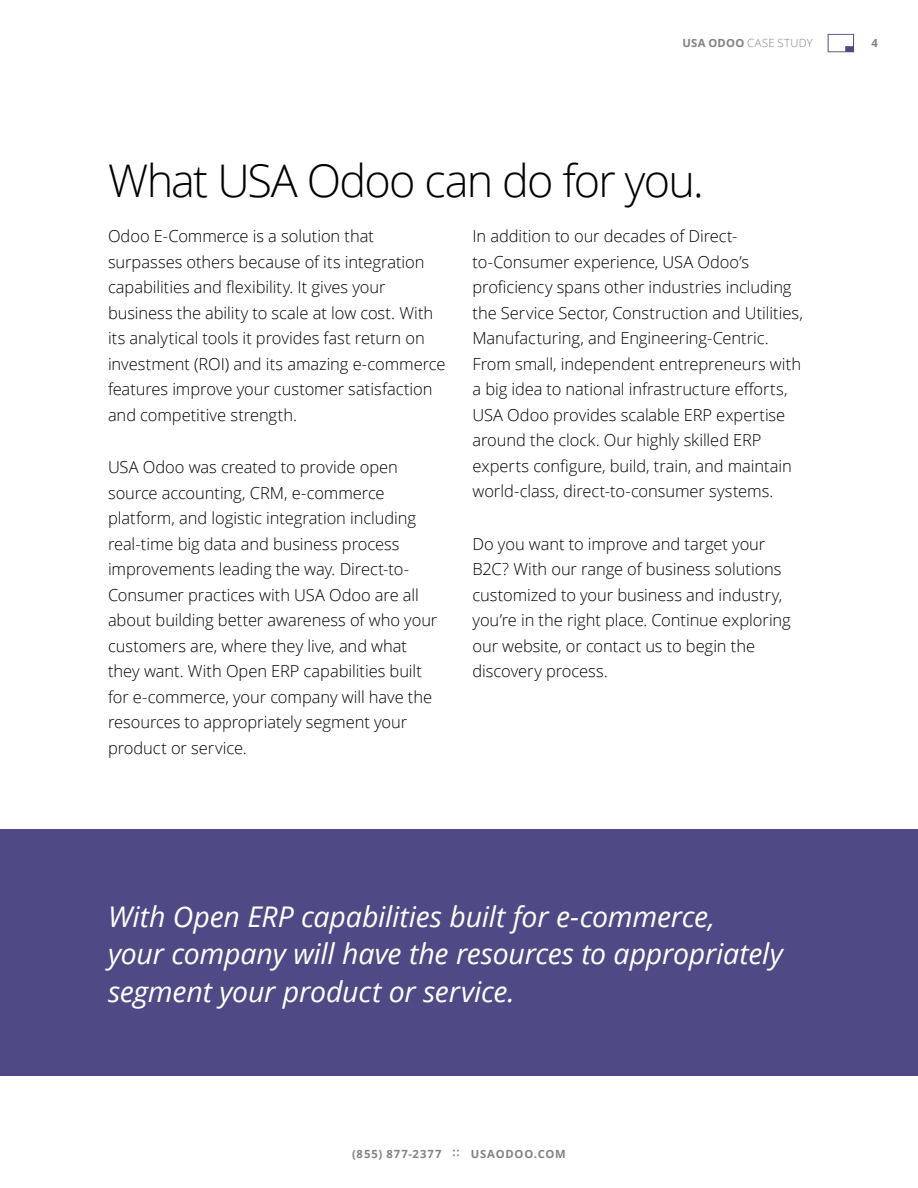
<style>
.page{position:relative;width:918px;height:1188px;background:#fff}
.page>*{position:absolute;margin:0;border:0;box-sizing:border-box;transform-origin:0 0}
.t1{font:300 45px "Open Sans";letter-spacing:-.04em;color:#000}
.t2{font:italic 28.5px/37.5px "Open Sans";letter-spacing:-.005em;color:#fff}
.t3{font:300 16.5px/25.5px "Open Sans";letter-spacing:-.005em;color:#000}
.t4{font:700 11.25px "Open Sans";letter-spacing:.08em;color:#808285}
.t5{font:300 11.25px "Open Sans";letter-spacing:.035em;color:#808285}
.s1{font-weight:700}
</style>
<div class="page">
<svg style="left:828px;top:34px;width:26px;height:18px"></svg>
<div style="left:0;top:829px;width:918px;height:247px;background:#4f4a85"></div>
<p class="t5" style="left:682px;top:36px;width:132px"><span class="s1">USA ODOO</span> CASE STUDY</p>
<p class="t4" style="left:872px;top:35px;width:8px">4</p>
<h1 class="t1" style="left:108px;top:150px;width:597px">What USA Odoo can do for you.</h1>
<p class="t3" style="left:108px;top:223px;width:339px">Odoo E-Commerce is a solution that surpasses others because of its integration capabilities and flexibility. It gives your business the ability to scale at low cost. With its analytical tools it provides fast return on investment (ROI) and its amazing e-commerce features improve your customer satisfaction and competitive strength.</p>
<p class="t3" style="left:108px;top:454px;width:331px">USA Odoo was created to provide open source accounting, CRM, e-commerce platform, and logistic integration including real-time big data and business process improvements leading the way. Direct-to-Consumer practices with USA Odoo are all about building better awareness of who your customers are, where they live, and what they want. With Open ERP capabilities built for e-commerce, your company will have the resources to appropriately segment your product or service.</p>
<p class="t3" style="left:473px;top:223px;width:332px">In addition to our decades of Direct&shy;to-Consumer experience, USA Odoo’s proficiency spans other industries including the Service Sector, Construction and Utilities, Manufacturing, and Engineering-Centric.<br>From small, independent entrepreneurs with a big idea to national infrastructure efforts, USA Odoo provides scalable ERP expertise around the clock. Our highly skilled ERP experts configure, build, train, and maintain world-class, direct-to-consumer systems.</p>
<p class="t3" style="left:473px;top:531px;width:320px">Do you want to improve and target your B2C? With our range of business solutions customized to your business and industry, you’re in the right place. Continue exploring our website, or contact us to begin the discovery process.</p>
<h2 class="t2" style="left:108px;top:897px;width:676px">With Open ERP capabilities built for e-commerce,<br>your company will have the resources to appropriately segment your product or service.</h2>
<p class="t4" style="left:352px;top:1146px;width:215px">(855) 877-2377 :: USAODOO.COM</p>
</div>
